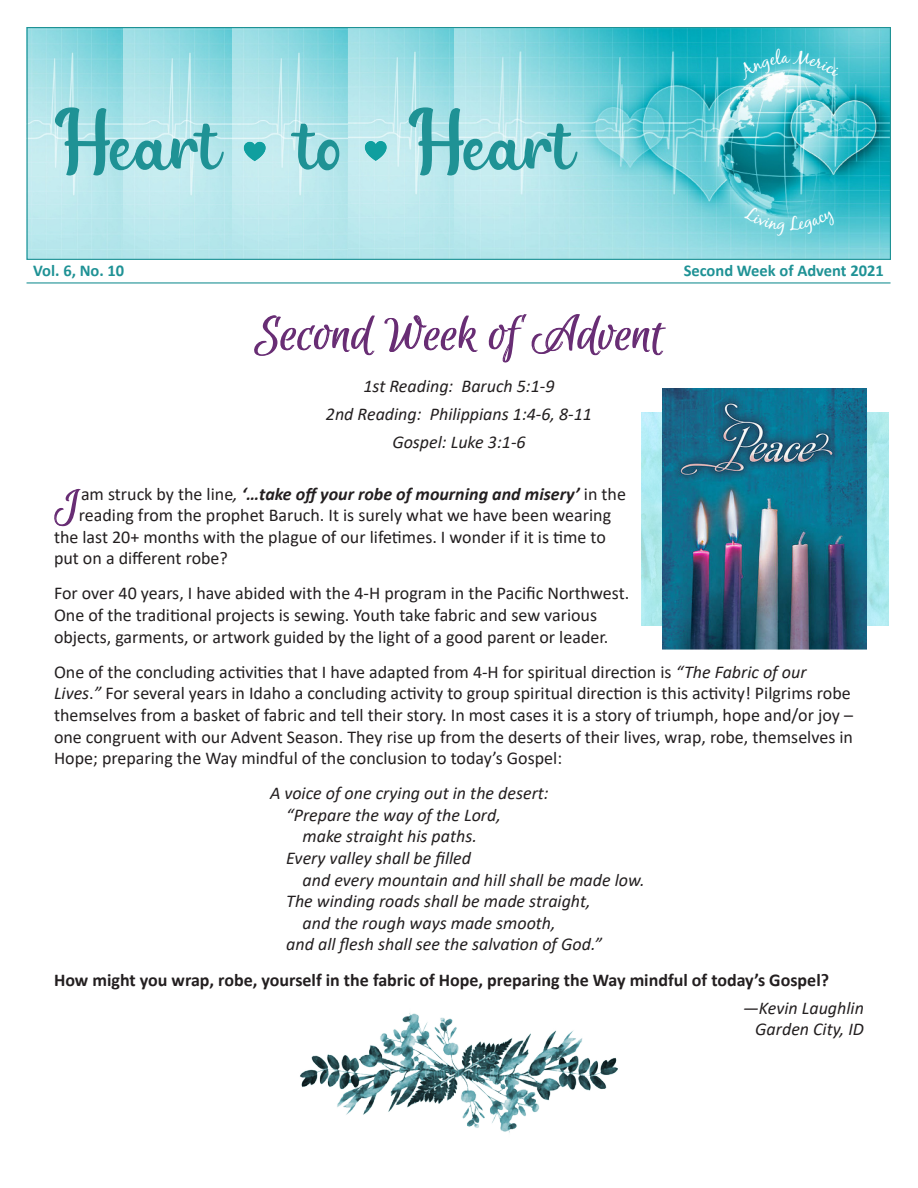
<style>
.page{position:relative;width:918px;height:1188px;background:#fff}
.page>*{position:absolute;margin:0;border:0;box-sizing:border-box;transform-origin:0 0}
.t1{font:75px "Butter Chicken";letter-spacing:-.01em;color:#1f9295}
.t2{font:54px "Euphoria Script";color:#682d74}
.t3{font:52.8px "Euphoria Script";color:#682d74}
.t4{font:18px/21.6px "Calibri";color:#231f20}
.t5{font:italic 18px "Calibri";color:#231f20}
.t6{font:700 18px "Calibri";color:#231f20}
.t7{font:italic 700 18px "Calibri";color:#231f20}
.t8{font:700 16.5px "Calibri";color:#1f9295}
.s1{font-weight:400;font-style:normal}
.s2{font-weight:400}
.s3{font-style:italic}
</style>
<div class="page">
<img style="left:29px;top:29px;width:95px;height:229px">
<img style="left:124px;top:29px;width:108px;height:229px">
<img style="left:232px;top:29px;width:116px;height:229px">
<img style="left:348px;top:29px;width:106px;height:229px">
<img style="left:454px;top:29px;width:435px;height:229px">
<div style="left:27px;top:27px;width:864px;height:233px;border:1px solid #1f9295"></div>
<hr style="left:27px;top:282px;width:864px;height:2px;background:#1f9295">
<img style="left:233px;top:132px;width:40px;height:39px">
<img style="left:355px;top:131px;width:39px;height:39px">
<img style="left:300px;top:1013px;width:318px;height:120px">
<img style="left:641px;top:413px;width:247px;height:212px">
<img style="left:663px;top:389px;width:204px;height:260px">
<svg style="left:736px;top:48px;width:105px;height:32px;background:#4fc4d0"></svg>
<svg style="left:744px;top:205px;width:92px;height:32px;background:#64cbd5"></svg>
<p class="t1" style="left:64px;top:100px;width:512px">Heart to Heart</p>
<p class="t8" style="left:33px;top:259px;width:93px">Vol. 6, No. 10</p>
<p class="t8" style="left:684px;top:259px;width:202px">Second Week of Advent 2021</p>
<p class="t2" style="left:256px;top:305px;width:411px">Second Week of Advent</p>
<p class="t5" style="left:363px;top:373px;width:193px">1st Reading: Baruch 5:1-9</p>
<p class="t5" style="left:326px;top:401px;width:268px">2nd Reading: Philippians 1:4-6, 8-11</p>
<p class="t5" style="left:392px;top:430px;width:135px">Gospel: Luke 3:1-6</p>
<p class="t7" style="left:81px;top:481px;width:547px"><span class="s1">am struck by the line</span><span class="s2">,</span> ‘…take off your robe of mourning and misery’ <span class="s1">in the</span></p>
<p class="t4" style="left:79px;top:504px;width:534px">reading from the prophet Baruch. It is surely what we have been wearing</p>
<p class="t4" style="left:54px;top:525px;width:553px">the last 20+ months with the plague of our lifetimes. I wonder if it is time to</p>
<p class="t4" style="left:54px;top:547px;width:175px">put on a different robe?</p>
<p class="t4" style="left:54px;top:582px;width:577px">For over 40 years, I have abided with the 4-H program in the Pacific Northwest.<br>One of the traditional projects is sewing. Youth take fabric and sew various objects, garments, or artwork guided by the light of a good parent or leader.</p>
<p class="t4" style="left:54px;top:660px;width:801px">One of the concluding activities that I have adapted from 4-H for spiritual direction is <span class="s3">“The Fabric of our Lives</span>.<span class="s3">”</span> For several years in Idaho a concluding activity to group spiritual direction is this activity! Pilgrims robe themselves from a basket of fabric and tell their story. In most cases it is a story of triumph, hope and/or joy – one congruent with our Advent Season. They rise up from the deserts of their lives, wrap, robe, themselves in Hope; preparing the Way mindful of the conclusion to today’s Gospel:</p>
<p class="t5" style="left:270px;top:781px;width:280px">A voice of one crying out in the desert:</p>
<p class="t5" style="left:286px;top:802px;width:216px">“Prepare the way of the Lord,</p>
<p class="t5" style="left:303px;top:824px;width:176px">make straight his paths.</p>
<p class="t5" style="left:286px;top:846px;width:186px">Every valley shall be filled</p>
<p class="t5" style="left:303px;top:867px;width:344px">and every mountain and hill shall be made low.</p>
<p class="t5" style="left:286px;top:889px;width:306px">The winding roads shall be made straight,</p>
<p class="t5" style="left:303px;top:910px;width:255px">and the rough ways made smooth,</p>
<p class="t5" style="left:286px;top:932px;width:317px">and all flesh shall see the salvation of God.”</p>
<p class="t6" style="left:54px;top:967px;width:777px">How might you wrap, robe, yourself in the fabric of Hope, preparing the Way mindful of today’s Gospel?</p>
<p class="t5" style="left:743px;top:995px;width:123px">—Kevin Laughlin</p>
<p class="t5" style="left:755px;top:1017px;width:110px">Garden City, ID</p>
<p class="t3" style="left:55px;top:479px;width:26px">I</p>
</div>
